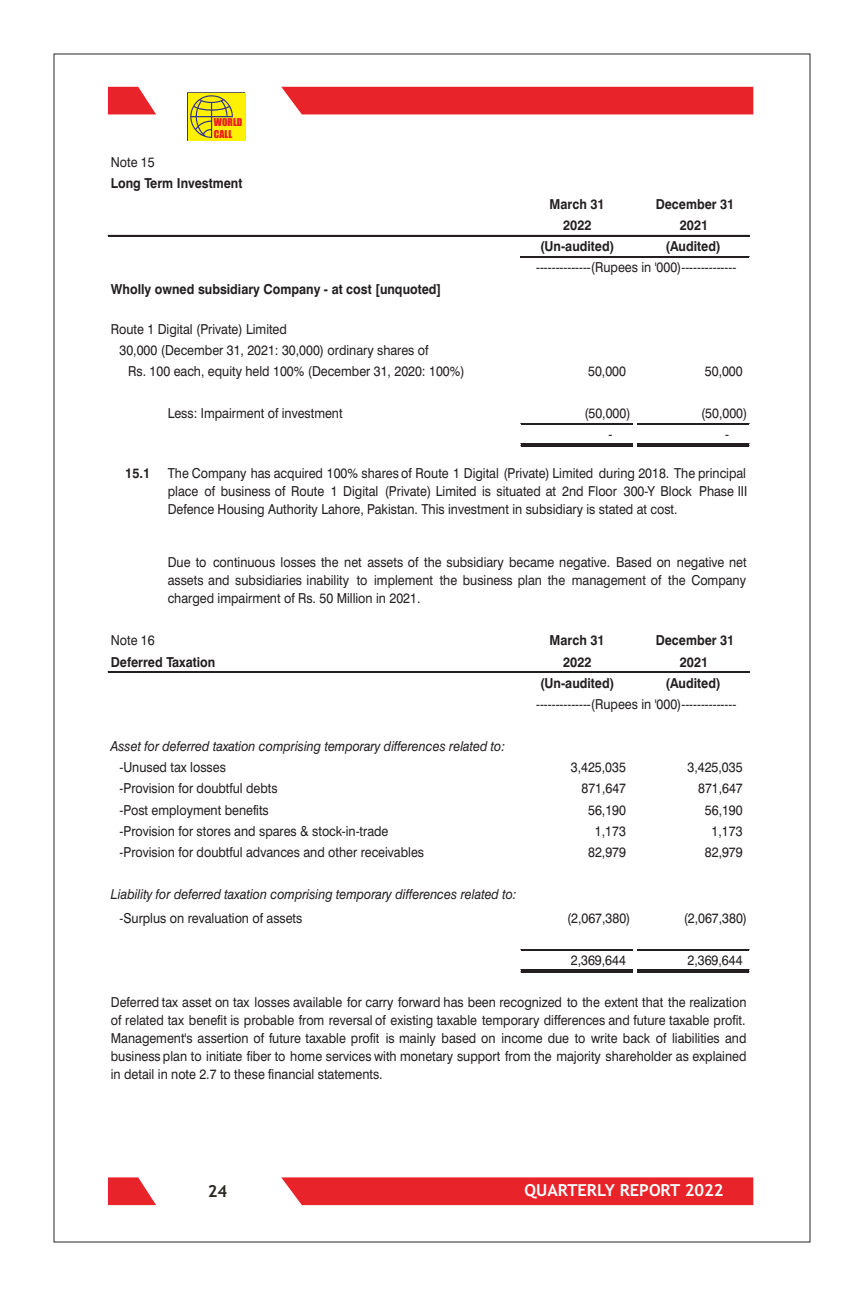
<style>
.page{position:relative;width:864px;height:1296px;background:#fff}
.page>*{position:absolute;margin:0;border:0;box-sizing:border-box;transform-origin:0 0}
.t1{font:700 16.6px "Trebuchet MS";color:#fff}
.t2{font:700 16.6px "Trebuchet MS";color:#2a2723}
.t3{font:13.8px/18px "Swiss 721 BT";color:#231f20;text-align:justify;scale:.91 1}
.t4{font:700 13.8px "Swiss 721 BT";color:#231f20;scale:.91 1}
.t5{font:italic 13.8px "Swiss 721 BT";color:#231f20;scale:.91 1}
.t6{font:10px/11.2px "Impact";letter-spacing:.01em;color:#ee1d23}
</style>
<div class="page">
<div style="left:281px;top:87px;width:472px;height:27px;background:#e8232a"></div>
<svg style="left:108px;top:87px;width:48px;height:27px"></svg>
<div style="left:281px;top:1177px;width:472px;height:28px;background:#e8232a"></div>
<svg style="left:108px;top:1177px;width:48px;height:28px"></svg>
<hr style="left:188px;top:92px;width:57px;height:2px;background:#231f20">
<hr style="left:188px;top:139px;width:57px;height:2px;background:#231f20">
<div style="left:188px;top:93px;width:57px;height:47px;background:#fff101"></div>
<svg style="left:187px;top:92px;width:46px;height:49px"></svg>
<hr style="left:521px;top:424px;width:112px;height:1px;background:#231f20">
<hr style="left:521px;top:423px;width:112px;height:1px;background:#231f20">
<hr style="left:521px;top:444px;width:112px;height:1px;background:#231f20">
<hr style="left:521px;top:443px;width:112px;height:1px;background:#231f20">
<hr style="left:521px;top:446px;width:112px;height:1px;background:#231f20">
<hr style="left:521px;top:445px;width:112px;height:1px;background:#231f20">
<hr style="left:521px;top:950px;width:112px;height:1px;background:#231f20">
<hr style="left:521px;top:949px;width:112px;height:1px;background:#231f20">
<hr style="left:521px;top:970px;width:112px;height:1px;background:#231f20">
<hr style="left:521px;top:969px;width:112px;height:1px;background:#231f20">
<hr style="left:521px;top:972px;width:112px;height:1px;background:#231f20">
<hr style="left:521px;top:971px;width:112px;height:1px;background:#231f20">
<hr style="left:108px;top:235px;width:641px;height:1px;background:#231f20">
<hr style="left:521px;top:257px;width:228px;height:1px;background:#231f20">
<hr style="left:521px;top:256px;width:228px;height:1px;background:#231f20">
<hr style="left:637px;top:424px;width:112px;height:1px;background:#231f20">
<hr style="left:637px;top:423px;width:112px;height:1px;background:#231f20">
<hr style="left:637px;top:444px;width:112px;height:1px;background:#231f20">
<hr style="left:637px;top:443px;width:112px;height:1px;background:#231f20">
<hr style="left:637px;top:446px;width:112px;height:1px;background:#231f20">
<hr style="left:637px;top:445px;width:112px;height:1px;background:#231f20">
<hr style="left:108px;top:672px;width:641px;height:1px;background:#231f20">
<hr style="left:637px;top:950px;width:112px;height:1px;background:#231f20">
<hr style="left:637px;top:949px;width:112px;height:1px;background:#231f20">
<hr style="left:637px;top:970px;width:112px;height:1px;background:#231f20">
<hr style="left:637px;top:969px;width:112px;height:1px;background:#231f20">
<hr style="left:637px;top:972px;width:112px;height:1px;background:#231f20">
<hr style="left:637px;top:971px;width:112px;height:1px;background:#231f20">
<p class="t6" style="left:214px;top:117px;width:30px">WORLD<br>CALL</p>
<p class="t3" style="left:111px;top:154px;width:50px">Note 15</p>
<p class="t4" style="left:111px;top:177px;width:146px">Long Term Investment</p>
<p class="t4" style="left:550px;top:198px;width:62px">March 31</p>
<p class="t4" style="left:656px;top:198px;width:88px">December 31</p>
<p class="t4" style="left:563px;top:220px;width:33px">2022</p>
<p class="t4" style="left:680px;top:220px;width:33px">2021</p>
<p class="t4" style="left:540px;top:241px;width:83px">(Un-audited)</p>
<p class="t4" style="left:665px;top:241px;width:62px">(Audited)</p>
<p class="t3" style="left:536px;top:260px;width:221px">--------------(Rupees in '000)--------------</p>
<p class="t4" style="left:111px;top:283px;width:365px">Wholly owned subsidiary Company - at cost [unquoted]</p>
<p class="t3" style="left:111px;top:321px;width:195px">Route 1 Digital (Private) Limited</p>
<p class="t3" style="left:120px;top:342px;width:341px">30,000 (December 31, 2021: 30,000) ordinary shares of</p>
<p class="t3" style="left:128px;top:363px;width:371px">Rs. 100 each, equity held 100% (December 31, 2020: 100%)</p>
<p class="t3" style="left:588px;top:363px;width:43px">50,000</p>
<p class="t3" style="left:705px;top:363px;width:43px">50,000</p>
<p class="t3" style="left:168px;top:406px;width:194px">Less: Impairment of investment</p>
<p class="t3" style="left:584px;top:406px;width:52px">(50,000)</p>
<p class="t3" style="left:701px;top:406px;width:52px">(50,000)</p>
<p class="t3" style="left:608px;top:427px;width:6px">-</p>
<p class="t3" style="left:725px;top:427px;width:6px">-</p>
<p class="t4" style="left:125px;top:468px;width:29px">15.1</p>
<p class="t3" style="left:168px;top:466px;width:638px">The Company has acquired 100% shares of Route 1 Digital (Private) Limited during 2018. The principal place of business of Route 1 Digital (Private) Limited is situated at 2nd Floor 300-Y Block Phase III Defence Housing Authority Lahore, Pakistan. This investment in subsidiary is stated at cost.</p>
<p class="t3" style="left:168px;top:555px;width:638px">Due to continuous losses the net assets of the subsidiary became negative. Based on negative net assets and subsidiaries inability to implement the business plan the management of the Company charged impairment of Rs. 50 Million in 2021.</p>
<p class="t3" style="left:111px;top:633px;width:50px">Note 16</p>
<p class="t4" style="left:550px;top:635px;width:62px">March 31</p>
<p class="t4" style="left:656px;top:635px;width:88px">December 31</p>
<p class="t4" style="left:111px;top:656px;width:116px">Deferred Taxation</p>
<p class="t4" style="left:563px;top:656px;width:33px">2022</p>
<p class="t4" style="left:680px;top:656px;width:33px">2021</p>
<p class="t4" style="left:540px;top:677px;width:83px">(Un-audited)</p>
<p class="t4" style="left:665px;top:677px;width:62px">(Audited)</p>
<p class="t3" style="left:536px;top:696px;width:221px">--------------(Rupees in '000)--------------</p>
<p class="t5" style="left:111px;top:741px;width:435px">Asset for deferred taxation comprising temporary differences related to:</p>
<p class="t3" style="left:120px;top:760px;width:118px">-Unused tax losses</p>
<p class="t3" style="left:571px;top:760px;width:62px">3,425,035</p>
<p class="t3" style="left:688px;top:760px;width:62px">3,425,035</p>
<p class="t3" style="left:120px;top:781px;width:175px">-Provision for doubtful debts</p>
<p class="t3" style="left:581px;top:781px;width:51px">871,647</p>
<p class="t3" style="left:698px;top:781px;width:51px">871,647</p>
<p class="t3" style="left:120px;top:802px;width:166px">-Post employment benefits</p>
<p class="t3" style="left:588px;top:802px;width:43px">56,190</p>
<p class="t3" style="left:705px;top:802px;width:43px">56,190</p>
<p class="t3" style="left:120px;top:823px;width:297px">-Provision for stores and spares &amp; stock-in-trade</p>
<p class="t3" style="left:595px;top:823px;width:36px">1,173</p>
<p class="t3" style="left:712px;top:823px;width:36px">1,173</p>
<p class="t3" style="left:120px;top:844px;width:336px">-Provision for doubtful advances and other receivables</p>
<p class="t3" style="left:588px;top:844px;width:43px">82,979</p>
<p class="t3" style="left:705px;top:844px;width:43px">82,979</p>
<p class="t5" style="left:111px;top:889px;width:447px">Liability for deferred taxation comprising temporary differences related to:</p>
<p class="t3" style="left:120px;top:911px;width:202px">-Surplus on revaluation of assets</p>
<p class="t3" style="left:567px;top:911px;width:71px">(2,067,380)</p>
<p class="t3" style="left:684px;top:911px;width:71px">(2,067,380)</p>
<p class="t3" style="left:571px;top:953px;width:62px">2,369,644</p>
<p class="t3" style="left:688px;top:953px;width:62px">2,369,644</p>
<p class="t3" style="left:111px;top:994px;width:700px">Deferred tax asset on tax losses available for carry forward has been recognized to the extent that the realization of related tax benefit is probable from reversal of existing taxable temporary differences and future taxable profit.<br>Management's assertion of future taxable profit is mainly based on income due to write back of liabilities and business plan to initiate fiber to home services with monetary support from the majority shareholder as explained in detail in note 2.7 to these financial statements.</p>
<p class="t2" style="left:208px;top:1185px;width:21px">24</p>
<p class="t1" style="left:525px;top:1184px;width:201px">QUARTERLY REPORT 2022</p>
</div>
